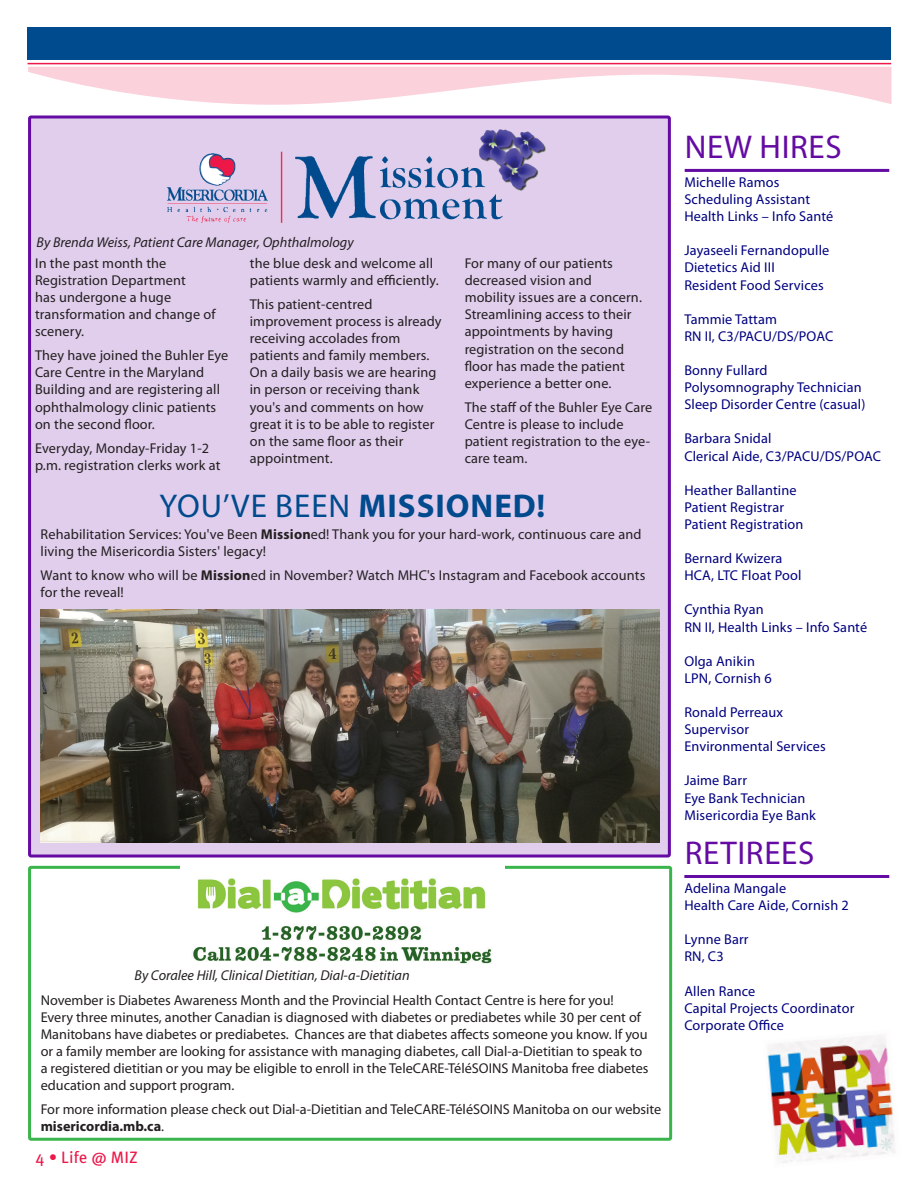
<style>
.page{position:relative;width:918px;height:1188px;background:#fff}
.page>*{position:absolute;margin:0;border:0;box-sizing:border-box;transform-origin:0 0}
.t1{font:33px "Myriad Pro";letter-spacing:.03em;color:#004a8d}
.t2{font:33px "Myriad Pro";letter-spacing:.02em;color:#630ba2}
.t3{font:16.5px "Meta OT";letter-spacing:.01em;color:#ed1748}
.t4{font:14.25px/17.1px "Myriad Pro";letter-spacing:.01em;color:#231f20}
.t5{font:14.25px/17.1px "Myriad Pro";letter-spacing:.01em;color:#000080}
.t6{font:italic 14.25px "Myriad Pro";color:#231f20}
.s1{font-weight:700}
</style>
<div class="page">
<div style="left:28px;top:27px;width:863px;height:33px;background:#004b8d"></div>
<hr style="left:28px;top:63px;width:863px;height:1px;background:#ed1748">
<svg style="left:28px;top:67px;width:864px;height:38px"></svg>
<div style="left:28px;top:866px;width:644px;height:275px;border:3px solid #39b54b;border-radius:2px"></div>
<hr style="left:685px;top:169px;width:204px;height:3px;background:#630ba2">
<hr style="left:684px;top:875px;width:205px;height:3px;background:#630ba2">
<div style="left:30px;top:117px;width:639px;height:739px;background:#e0ceec;border-radius:2px"></div>
<div style="left:28px;top:116px;width:643px;height:742px;border:3px solid #630ba2;border-radius:2px"></div>
<img style="left:166px;top:129px;width:380px;height:94px">
<img style="left:181px;top:866px;width:324px;height:98px">
<img style="left:41px;top:610px;width:619px;height:232px">
<img style="left:767px;top:1035px;width:128px;height:128px">
<p class="t6" style="left:37px;top:233px;width:318px">By Brenda Weiss, Patient Care Manager, Ophthalmology</p>
<p class="t4" style="left:35px;top:254px;width:182px">In the past month the<br>Registration Department<br>has undergone a huge transformation and change of scenery.</p>
<p class="t4" style="left:35px;top:347px;width:195px">They have joined the Buhler Eye<br>Care Centre in the Maryland<br>Building and are registering all ophthalmology clinic patients on the second floor.</p>
<p class="t4" style="left:35px;top:439px;width:187px">Everyday, Monday-Friday 1-2 p.m. registration clerks work at</p>
<p class="t4" style="left:250px;top:254px;width:190px">the blue desk and welcome all patients warmly and efficiently.</p>
<p class="t4" style="left:250px;top:295px;width:193px">This patient-centred improvement process is already receiving accolades from patients and family members.<br>On a daily basis we are hearing in person or receiving thank you's and comments on how great it is to be able to register on the same floor as their appointment.</p>
<p class="t4" style="left:465px;top:254px;width:179px">For many of our patients decreased vision and mobility issues are a concern.<br>Streamlining access to their appointments by having registration on the second floor has made the patient experience a better one.</p>
<p class="t4" style="left:465px;top:398px;width:189px">The staff of the Buhler Eye Care<br>Centre is please to include patient registration to the eye&shy;care team.</p>
<p class="t1" style="left:160px;top:485px;width:387px">YOU’VE BEEN <span class="s1">MISSIONED!</span></p>
<p class="t4" style="left:41px;top:526px;width:602px">Rehabilitation Services: You've Been <span class="s1">Mission</span>ed! Thank you for your hard-work, continuous care and living the Misericordia Sisters' legacy!</p>
<p class="t4" style="left:41px;top:567px;width:606px">Want to know who will be <span class="s1">Mission</span>ed in November? Watch MHC's Instagram and Facebook accounts for the reveal!</p>
<p class="t6" style="left:135px;top:966px;width:277px">By Coralee Hill, Clinical Dietitian, Dial-a-Dietitian</p>
<p class="t4" style="left:41px;top:991px;width:609px">November is Diabetes Awareness Month and the Provincial Health Contact Centre is here for you!<br>Every three minutes, another Canadian is diagnosed with diabetes or prediabetes while 30 per cent of Manitobans have diabetes or prediabetes. Chances are that diabetes affects someone you know. If you or a family member are looking for assistance with managing diabetes, call Dial-a-Dietitian to speak to a registered dietitian or you may be eligible to enroll in the TeleCARE-TéléSOINS Manitoba free diabetes education and support program.</p>
<p class="t4" style="left:41px;top:1101px;width:622px">For more information please check out Dial-a-Dietitian and TeleCARE-TéléSOINS Manitoba on our website <span class="s1">misericordia.mb.ca</span>.</p>
<p class="t3" style="left:35px;top:1147px;width:104px">4 • Life @ MIZ</p>
<p class="t2" style="left:685px;top:127px;width:159px">NEW HIRES</p>
<p class="t5" style="left:684px;top:173px;width:151px">Michelle Ramos<br>Scheduling Assistant<br>Health Links – Info Santé</p>
<p class="t5" style="left:684px;top:242px;width:147px">Jayaseeli Fernandopulle<br>Dietetics Aid III<br>Resident Food Services</p>
<p class="t5" style="left:684px;top:310px;width:150px">Tammie Tattam<br>RN II, C3/PACU/DS/POAC</p>
<p class="t5" style="left:684px;top:361px;width:179px">Bonny Fullard<br>Polysomnography Technician</p>
<p class="t5" style="left:684px;top:396px;width:183px">Sleep Disorder Centre (casual)</p>
<p class="t5" style="left:684px;top:430px;width:89px">Barbara Snidal</p>
<p class="t5" style="left:684px;top:447px;width:198px">Clerical Aide, C3/PACU/DS/POAC</p>
<p class="t5" style="left:684px;top:481px;width:114px">Heather Ballantine</p>
<p class="t5" style="left:684px;top:498px;width:101px">Patient Registrar</p>
<p class="t5" style="left:684px;top:515px;width:121px">Patient Registration</p>
<p class="t5" style="left:684px;top:550px;width:99px">Bernard Kwizera</p>
<p class="t5" style="left:684px;top:567px;width:118px">HCA, LTC Float Pool</p>
<p class="t5" style="left:684px;top:601px;width:81px">Cynthia Ryan</p>
<p class="t5" style="left:684px;top:618px;width:184px">RN II, Health Links – Info Santé</p>
<p class="t5" style="left:684px;top:652px;width:89px">Olga Anikin<br>LPN, Cornish 6</p>
<p class="t5" style="left:684px;top:703px;width:100px">Ronald Perreaux</p>
<p class="t5" style="left:684px;top:721px;width:66px">Supervisor</p>
<p class="t5" style="left:684px;top:738px;width:143px">Environmental Services</p>
<p class="t5" style="left:684px;top:772px;width:64px">Jaime Barr</p>
<p class="t5" style="left:684px;top:789px;width:123px">Eye Bank Technician</p>
<p class="t5" style="left:684px;top:806px;width:133px">Misericordia Eye Bank</p>
<p class="t2" style="left:685px;top:833px;width:131px">RETIREES</p>
<p class="t5" style="left:684px;top:879px;width:103px">Adelina Mangale</p>
<p class="t5" style="left:684px;top:897px;width:166px">Health Care Aide, Cornish 2</p>
<p class="t5" style="left:684px;top:931px;width:66px">Lynne Barr<br>RN, C3</p>
<p class="t5" style="left:684px;top:982px;width:72px">Allen Rance</p>
<p class="t5" style="left:684px;top:999px;width:172px">Capital Projects Coordinator</p>
<p class="t5" style="left:684px;top:1016px;width:101px">Corporate Office</p>
</div>
